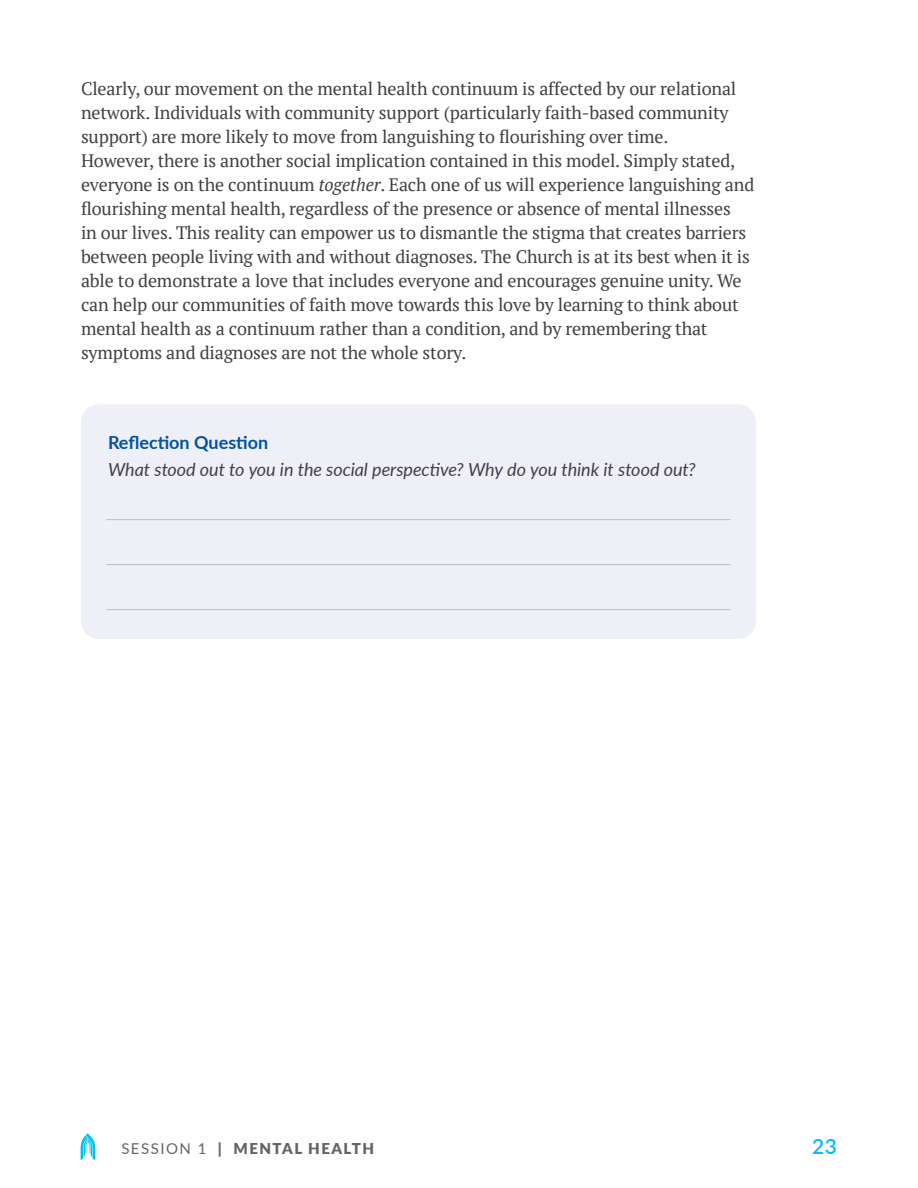
<style>
.page{position:relative;width:918px;height:1188px;background:#fff}
.page>*{position:absolute;margin:0;border:0;box-sizing:border-box;transform-origin:0 0}
.t1{font:600 21px "Lato";color:#00c0f3}
.t2{font:18px/24px "PT Serif";letter-spacing:-.01em;color:#414042}
.t3{font:italic 18px "Lato";color:#414042}
.t4{font:700 18px "Lato";color:#0254a1}
.t5{font:900 15px "Lato";letter-spacing:.1em;color:#636466}
.s1{font-style:italic}
.s2{font-weight:400}
</style>
<div class="page">
<svg style="left:81px;top:1133px;width:14px;height:27px"></svg>
<div style="left:81px;top:404px;width:675px;height:235px;background:#eeeff7;border-radius:18px"></div>
<hr style="left:106px;top:519px;width:625px;height:1px;background:#bcbec0">
<hr style="left:106px;top:564px;width:625px;height:1px;background:#bcbec0">
<hr style="left:106px;top:609px;width:625px;height:1px;background:#bcbec0">
<p class="t2" style="left:81px;top:76px;width:675px">Clearly, our movement on the mental health continuum is affected by our relational network. Individuals with community support (particularly faith-based community support) are more likely to move from languishing to flourishing over time.<br>However, there is another social implication contained in this model. Simply stated, everyone is on the continuum <span class="s1">together</span>. Each one of us will experience languishing and flourishing mental health, regardless of the presence or absence of mental illnesses<br>in our lives. This reality can empower us to dismantle the stigma that creates barriers between people living with and without diagnoses. The Church is at its best when it is able to demonstrate a love that includes everyone and encourages genuine unity. We can help our communities of faith move towards this love by learning to think about mental health as a continuum rather than a condition, and by remembering that symptoms and diagnoses are not the whole story.</p>
<p class="t4" style="left:108px;top:429px;width:162px">Reflection Question</p>
<p class="t3" style="left:108px;top:456px;width:589px">What stood out to you in the social perspective? Why do you think it stood out?</p>
<p class="t5" style="left:121px;top:1138px;width:254px"><span class="s2">SESSION 1</span> | MENTAL HEALTH</p>
<p class="t1" style="left:812px;top:1131px;width:26px">23</p>
</div>
